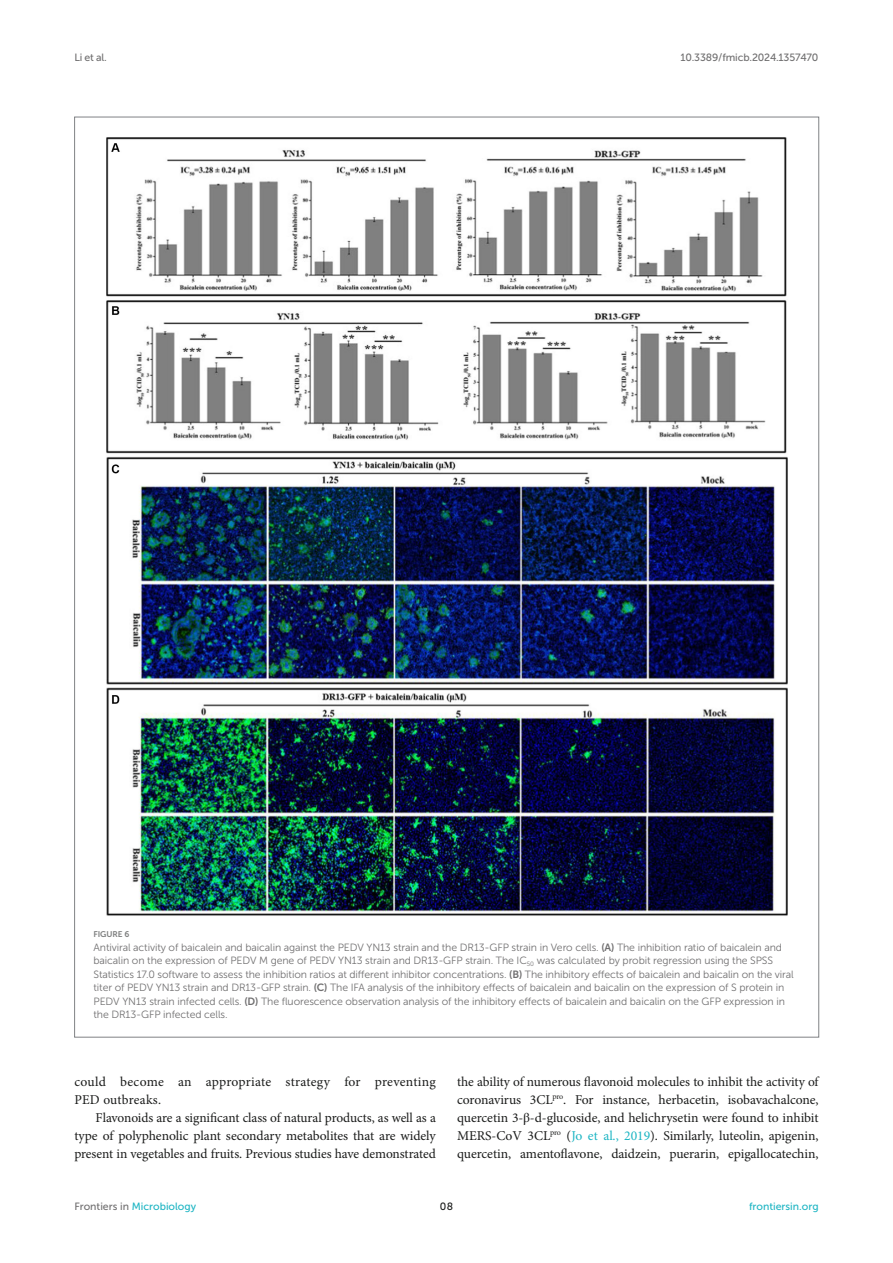
<style>
.page{position:relative;width:893px;height:1263px;background:#fff}
.page>*{position:absolute;margin:0;border:0;box-sizing:border-box;transform-origin:0 0}
.TEXT{font:13.5px/18px "Minion Pro";letter-spacing:-.005em;color:#1b1c1b;text-align:justify}
.TEXT-2{font:13.5px/18px "Minion Pro";letter-spacing:.015em;color:#1b1c1b}
.FIG_LEG{font:10.5px/13.5px "Museo Sans 300";letter-spacing:-.01em;color:#706f70}
.t1{font:10.5px "Museo Sans 500";color:#1db5c3}
.t2{font:10.5px "Museo Sans 500";letter-spacing:-.015em;color:#706f70}
.t3{font:10.5px "Museo Sans 500";color:#1b1c1b}
.FIG_HD{font:8.25px "Museo Sans 700";letter-spacing:-.01em;color:#7e7f7f}
.s1{font-family:"Museo Sans 700"}
.s2{font-family:"STIX General"}
.s3{color:#1db5c3}
.s4{color:#706f70}
</style>
<div class="page">
<img style="left:106px;top:137px;width:682px;height:779px">
<p class="t2" style="left:74px;top:51px;width:34px">Li et al.</p>
<p class="t2" style="left:680px;top:51px;width:140px">10.3389/fmicb.2024.1357470</p>
<p class="FIG_HD" style="left:94px;top:930px;width:37px">FIGURE 6</p>
<p class="FIG_LEG" style="left:94px;top:940px;width:702px">Antiviral activity of baicalein and baicalin against the PEDV YN13 strain and the DR13-GFP strain in Vero cells. <span class="s1">(A)</span> The inhibition ratio of baicalein and baicalin on the expression of PEDV M gene of PEDV YN13 strain and DR13-GFP strain. The IC<sub>50</sub> was calculated by probit regression using the SPSS Statistics 17.0 software to assess the inhibition ratios at different inhibitor concentrations. <span class="s1">(B)</span> The inhibitory effects of baicalein and baicalin on the viral titer of PEDV YN13 strain and DR13-GFP strain. <span class="s1">(C)</span> The IFA analysis of the inhibitory effects of baicalein and baicalin on the expression of S protein in PEDV YN13 strain infected cells. <span class="s1">(D)</span> The fluorescence observation analysis of the inhibitory effects of baicalein and baicalin on the GFP expression in the DR13-GFP infected cells.</p>
<p class="TEXT-2" style="left:74px;top:1073px;width:363px">could become an appropriate strategy for preventing<br>PED outbreaks.</p>
<p class="TEXT" style="left:74px;top:1109px;width:363px;text-indent:21px">Flavonoids are a significant class of natural products, as well as a type of polyphenolic plant secondary metabolites that are widely present in vegetables and fruits. Previous studies have demonstrated</p>
<p class="TEXT" style="left:457px;top:1073px;width:363px">the ability of numerous flavonoid molecules to inhibit the activity of coronavirus 3CL<sup>pro</sup>. For instance, herbacetin, isobavachalcone, quercetin 3-<span class="s2">β</span>-d-glucoside, and helichrysetin were found to inhibit MERS-CoV 3CL<sup>pro</sup> (<span class="s3">Jo et al., 2019</span>). Similarly, luteolin, apigenin, quercetin, amentoflavone, daidzein, puerarin, epigallocatechin,</p>
<p class="t1" style="left:74px;top:1200px;width:123px"><span class="s4">Frontiers in</span> Microbiology</p>
<p class="t3" style="left:440px;top:1200px;width:15px">08</p>
<p class="t1" style="left:749px;top:1200px;width:71px">frontiersin.org</p>
</div>
